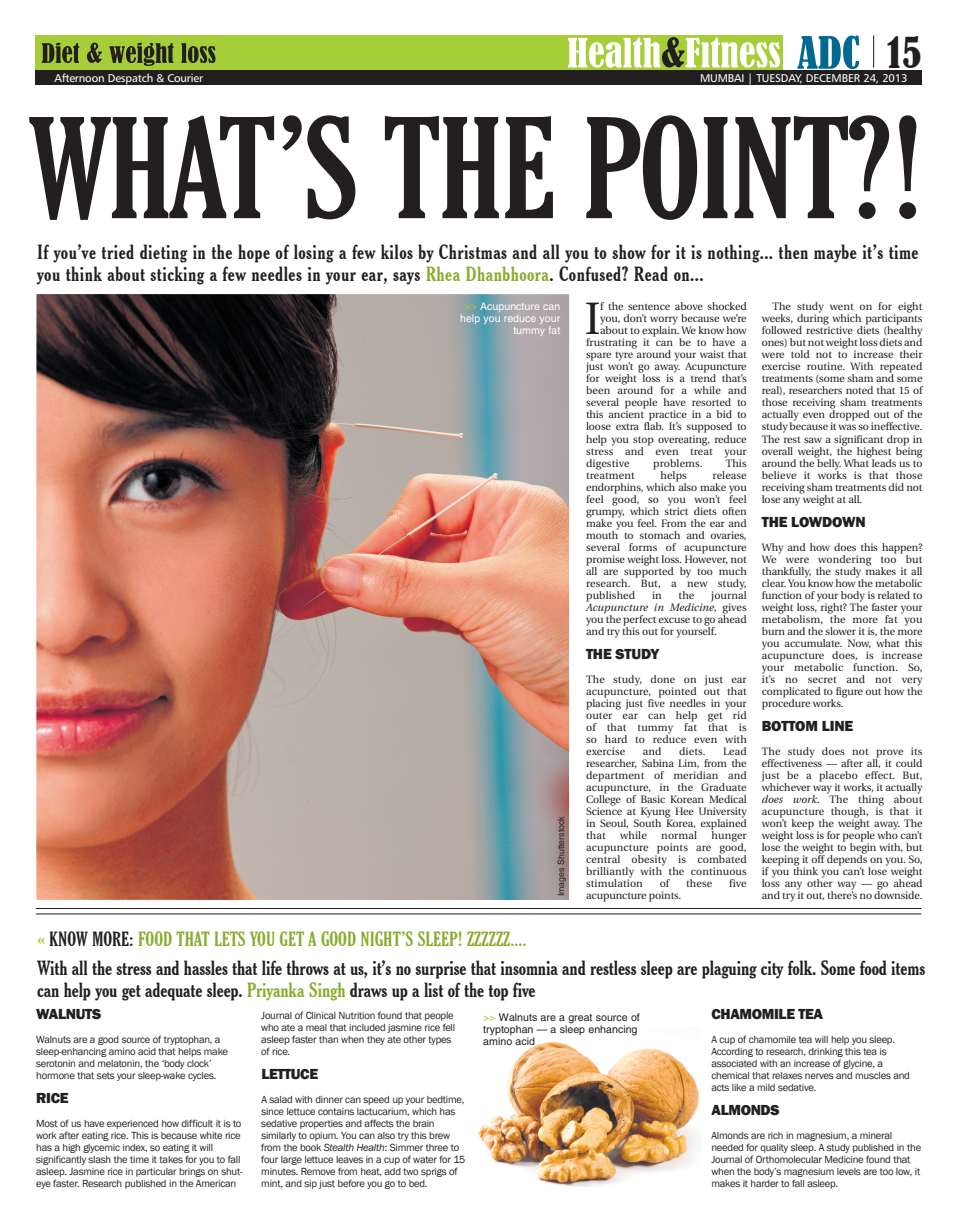
<style>
.page{position:relative;width:957px;height:1223px;background:#fff}
.page>*{position:absolute;margin:0;border:0;box-sizing:border-box;transform-origin:0 0}
.t1{font:700 extra-condensed 140px "Cheltenham BT";letter-spacing:-.02em;color:#231f20}
.t2{font:45.25px "Utopia";color:#231f20}
.t3{font:condensed 39.88px "Bernard";color:#231f20}
.t4{font:700 condensed 20px/22.5px "Cheltenham BT";letter-spacing:.02em;color:#231f20}
.t5{font:700 condensed 20px/22.5px "Cheltenham BT";letter-spacing:-.01em;color:#231f20}
.t6{font:700 extra-condensed 20px "Cheltenham BT";color:#88ac2e}
.t7{font:800 15px "Franklin Gothic";letter-spacing:-.025em;color:#231f20}
.t8{font:11.25px "Humanist 777 BT Roman B";letter-spacing:-.015em;color:#fff}
.t9{font:10.62px/12px "Utopia";letter-spacing:-.01em;color:#231f20;text-align:justify}
.t10{font:10.62px/12px "Franklin Gothic";letter-spacing:-.025em;color:#231f20}
.t11{font:10.62px "Utopia";letter-spacing:.01em;color:#231f20}
.t12{font:10.62px/12px "Helvetica";color:#231f20}
.t13{font:10.62px/12px "Helvetica";color:#fff;text-align:right}
.t14{font:8.75px "Helvetica";color:#231f20}
.s1{color:#88ac2e}
.s2{color:#a6ce39}
.s3{font-style:italic}
.s4{color:#231f20}
</style>
<div class="page">
<div style="left:35px;top:35px;width:748px;height:35px;background:#a6ce39"></div>
<svg style="left:568px;top:37px;width:212px;height:31px"></svg>
<div style="left:35px;top:70px;width:886px;height:15px;background:#231f20"></div>
<hr style="left:873px;top:35px;width:1px;height:33px;background:#231f20">
<svg style="left:42px;top:43px;width:173px;height:23px"></svg>
<svg style="left:797px;top:36px;width:62px;height:33px"></svg>
<hr style="left:36px;top:908px;width:885px;height:1px;background:#231f20">
<hr style="left:36px;top:913px;width:885px;height:1px;background:#231f20">
<img style="left:478px;top:1042px;width:221px;height:144px">
<img style="left:36px;top:294px;width:533px;height:606px">
<h3 class="t3" style="left:887px;top:29px;width:36px">15</h3>
<p class="t8" style="left:54px;top:73px;width:150px">Afternoon Despatch &amp; Courier</p>
<p class="t8" style="left:700px;top:73px;width:209px">MUMBAI | TUESDAY, DECEMBER 24, 2013</p>
<h1 class="t1" style="left:29px;top:83px;width:897px">WHAT’S THE POINT?!</h1>
<h3 class="t4" style="left:37px;top:240px;width:883px">If you’ve tried dieting in the hope of losing a few kilos by Christmas and all you to show for it is nothing... then maybe it’s time you think about sticking a few needles in your ear, says <span class="s1">Rhea Dhanbhoora</span>. Confused? Read on...</h3>
<p class="t13" style="left:460px;top:301px;width:102px"><span class="s2">&gt;&gt;</span> Acupuncture can help you reduce your tummy fat</p>
<h2 class="t2" style="left:585px;top:301px;width:17px">I</h2>
<p class="t9" style="left:600px;top:302px;width:148px">f the sentence above shocked</p>
<p class="t9" style="left:762px;top:302px;width:162px;text-indent:11px">The study went on for eight weeks, during which participants followed restrictive diets (healthy ones) but not weight loss diets and were told not to increase their exercise routine. With repeated treatments (some sham and some real), researchers noted that 15 of those receiving sham treatments actually even dropped out of the study because it was so ineffective.<br>The rest saw a significant drop in overall weight, the highest being around the belly. What leads us to believe it works is that those receiving sham treatments did not lose any weight at all.</p>
<h3 class="t7" style="left:762px;top:513px;width:106px">THE LOWDOWN</h3>
<p class="t9" style="left:762px;top:542px;width:162px">Why and how does this happen?<br>We were wondering too but thankfully, the study makes it all clear.You know how the metabolic function of your body is related to weight loss, right? The faster your metabolism, the more fat you burn and the slower it is, the more you accumulate. Now, what this acupuncture does, is increase your metabolic function. So, it’s no secret and not very complicated to figure out how the procedure works.</p>
<h3 class="t7" style="left:762px;top:717px;width:93px">BOTTOM LINE</h3>
<p class="t9" style="left:762px;top:746px;width:162px">The study does not prove its effectiveness — after all, it could just be a placebo effect. But, whichever way it works, it actually <span class="s3">does work</span>. The thing about acupuncture though, is that it won’t keep the weight away. The weight loss is for people who can’t lose the weight to begin with, but keeping it off depends on you. So, if you think you can’t lose weight loss any other way — go ahead and try it out, there’s no downside.</p>
<p class="t9" style="left:600px;top:314px;width:148px">you, don’t worry because we’re</p>
<p class="t9" style="left:600px;top:326px;width:148px">about to explain. We know how</p>
<p class="t9" style="left:586px;top:338px;width:162px">frustrating it can be to have a</p>
<p class="t9" style="left:586px;top:350px;width:162px">spare tyre around your waist that</p>
<p class="t9" style="left:586px;top:362px;width:162px">just won’t go away. Acupuncture</p>
<p class="t9" style="left:586px;top:374px;width:162px">for weight loss is a trend that’s</p>
<p class="t11" style="left:586px;top:386px;width:162px">been around for a while and</p>
<p class="t9" style="left:586px;top:398px;width:162px">several people have resorted to</p>
<p class="t9" style="left:586px;top:410px;width:162px">this ancient practice in a bid to</p>
<p class="t9" style="left:586px;top:422px;width:162px">loose extra flab. It’s supposed to</p>
<p class="t9" style="left:586px;top:434px;width:162px">help you stop overeating, reduce</p>
<p class="t11" style="left:586px;top:446px;width:162px">stress and even treat your</p>
<p class="t11" style="left:586px;top:458px;width:45px">digestive</p>
<p class="t11" style="left:653px;top:458px;width:51px">problems.</p>
<p class="t9" style="left:725px;top:458px;width:23px">This</p>
<p class="t11" style="left:586px;top:470px;width:50px">treatment</p>
<p class="t9" style="left:660px;top:470px;width:28px">helps</p>
<p class="t9" style="left:586px;top:470px;width:162px;text-indent:127px">release endorphins, which also make you feel good, so you won’t feel grumpy, which strict diets often make you feel. From the ear and mouth to stomach and ovaries, several forms of acupuncture promise weight loss. However, not all are supported by too much research. But, a new study, published</p>
<p class="t9" style="left:586px;top:590px;width:162px;text-indent:125px">journal <span class="s3">Acupuncture in Medicine,</span> gives you the perfect excuse to go ahead and try this out for yourself.</p>
<h3 class="t7" style="left:586px;top:645px;width:75px">THE STUDY</h3>
<p class="t9" style="left:586px;top:674px;width:162px">The study, done on just ear acupuncture, pointed out that placing just five needles in your outer ear can help get rid of that tummy fat that is so hard to reduce even with exercise</p>
<p class="t9" style="left:652px;top:590px;width:11px">in</p>
<p class="t9" style="left:678px;top:590px;width:17px">the</p>
<p class="t9" style="left:586px;top:746px;width:162px;text-indent:137px">Lead researcher, Sabina Lim, from the department of meridian and acupuncture, in the Graduate College of Basic Korean Medical Science at Kyung Hee University in Seoul, South Korea, explained that</p>
<p class="t9" style="left:643px;top:746px;width:20px">and</p>
<p class="t9" style="left:679px;top:746px;width:28px">diets.</p>
<p class="t14" style="left:558px;top:896px;width:81px;rotate:-90deg">Images Shutterstock</p>
<p class="t9" style="left:586px;top:830px;width:162px;text-indent:125px">hunger acupuncture points are good, central obesity is combated brilliantly with the continuous stimulation</p>
<p class="t9" style="left:620px;top:830px;width:28px">while</p>
<p class="t9" style="left:661px;top:830px;width:37px">normal</p>
<p class="t9" style="left:660px;top:878px;width:11px">of</p>
<p class="t9" style="left:686px;top:878px;width:28px">these</p>
<p class="t9" style="left:729px;top:878px;width:19px">five</p>
<p class="t9" style="left:586px;top:890px;width:97px">acupuncture points.</p>
<h3 class="t6" style="left:37px;top:926px;width:491px"><span class="s2">«</span> <span class="s4">KNOW MORE:</span> FOOD THAT LETS YOU GET A GOOD NIGHT’S SLEEP! ZZZZZZ....</h3>
<h3 class="t5" style="left:37px;top:956px;width:889px">With all the stress and hassles that life throws at us, it’s no surprise that insomnia and restless sleep are plaguing city folk. Some food items can help you get adequate sleep. <span class="s1">Priyanka Singh</span> draws up a list of the top five</h3>
<h3 class="t7" style="left:36px;top:1005px;width:66px">WALNUTS</h3>
<p class="t10" style="left:36px;top:1033px;width:193px">Walnuts are a good source of tryptophan, a sleep-enhancing amino acid that helps make serotonin and melatonin, the ‘body clock’ hormone that sets your sleep-wake cycles.</p>
<h3 class="t7" style="left:36px;top:1089px;width:34px">RICE</h3>
<p class="t10" style="left:36px;top:1117px;width:208px">Most of us have experienced how difficult it is to work after eating rice. This is because white rice has a high glycemic index, so eating it will significantly slash the time it takes for you to fall asleep. Jasmine rice in particular brings on shut&shy;eye faster. Research published in the American</p>
<p class="t10" style="left:261px;top:1009px;width:195px">Journal of Clinical Nutrition found that people who ate a meal that included jasmine rice fell asleep faster than when they ate other types of rice.</p>
<h3 class="t7" style="left:261px;top:1065px;width:58px">LETTUCE</h3>
<p class="t10" style="left:261px;top:1093px;width:206px">A salad with dinner can speed up your bedtime, since lettuce contains lactucarium, which has sedative properties and affects the brain similarly to opium. You can also try this brew from the book <span class="s3">Stealth Health</span>: Simmer three to four large lettuce leaves in a cup of water for 15 minutes. Remove from heat, add two sprigs of mint, and sip just before you go to bed.</p>
<p class="t12" style="left:483px;top:1012px;width:158px"><span class="s2">&gt;&gt;</span> Walnuts are a great source of tryptophan — a sleep enhancing amino acid</p>
<h3 class="t7" style="left:711px;top:1005px;width:113px">CHAMOMILE TEA</h3>
<p class="t10" style="left:711px;top:1033px;width:200px">A cup of chamomile tea will help you sleep.<br>According to research, drinking this tea is associated with an increase of glycine, a chemical that relaxes nerves and muscles and acts like a mild sedative.</p>
<h3 class="t7" style="left:711px;top:1101px;width:70px">ALMONDS</h3>
<p class="t10" style="left:711px;top:1129px;width:211px">Almonds are rich in magnesium, a mineral needed for quality sleep. A study published in the Journal of Orthomolecular Medicine found that when the body’s magnesium levels are too low, it makes it harder to fall asleep.</p>
</div>
